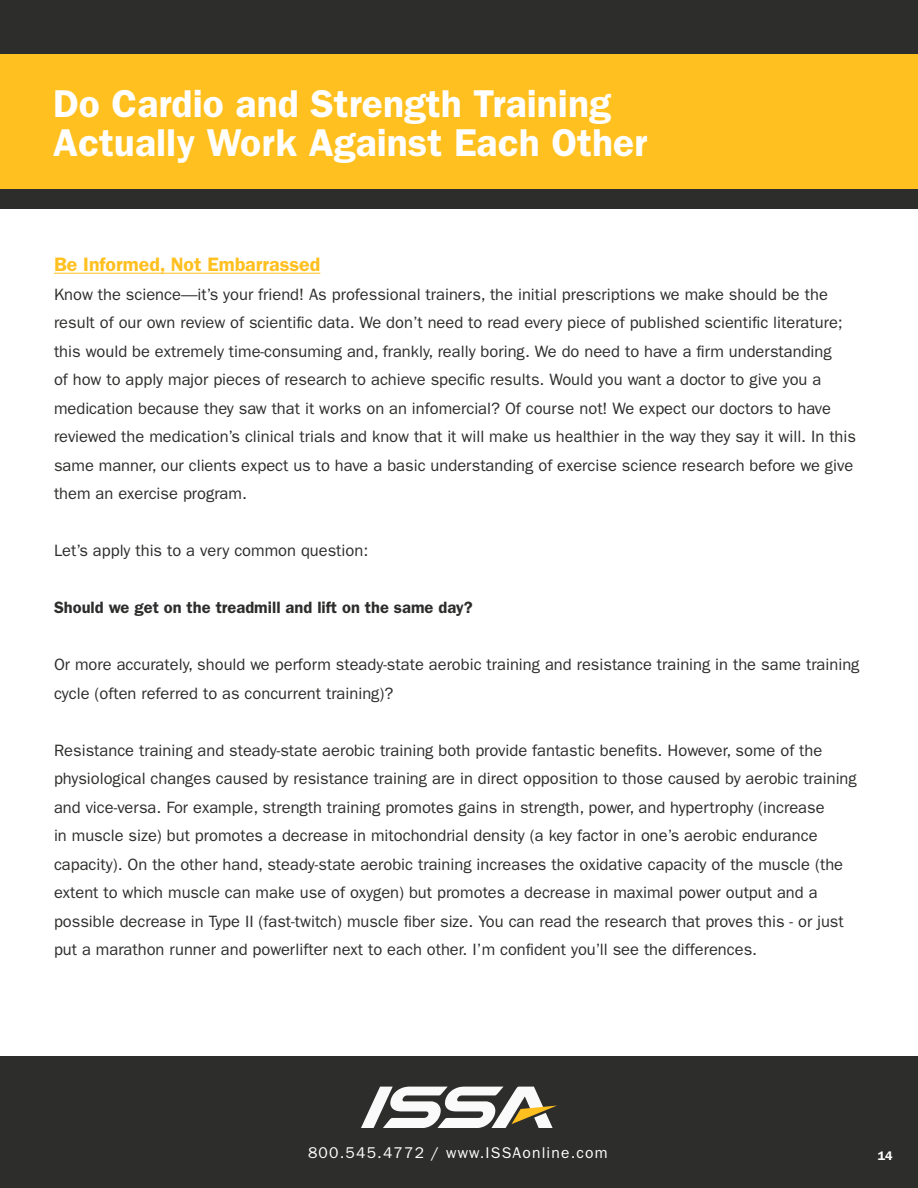
<style>
.page{position:relative;width:918px;height:1188px;background:#fff}
.page>*{position:absolute;margin:0;border:0;box-sizing:border-box;transform-origin:0 0}
.t1{font:600 39px/39px "Franklin Gothic";color:#fff}
.t2{font:600 19.5px "Franklin Gothic";color:#ffc020}
.t3{font:16.5px/28.5px "Franklin Gothic";color:#2d2d2c}
.t4{font:600 16.5px "Franklin Gothic";color:#2d2d2c}
.t5{font:15.6px "Franklin Gothic";letter-spacing:.075em;color:#fff}
.t6{font:600 12.45px "Franklin Gothic";color:#fff}
</style>
<div class="page">
<div style="left:0;top:0;width:918px;height:209px;background:#2d2d2c"></div>
<div style="left:0;top:1057px;width:918px;height:131px;background:#2d2d2c"></div>
<div style="left:0;top:54px;width:918px;height:135px;background:#ffc020"></div>
<hr style="left:54px;top:273px;width:266px;height:1px;background:#ffc020">
<svg style="left:361px;top:1087px;width:196px;height:41px"></svg>
<h1 class="t1" style="left:53px;top:84px;width:596px">Do Cardio and Strength Training<br>Actually Work Against Each Other</h1>
<p class="t2" style="left:54px;top:253px;width:268px">Be Informed, Not Embarrassed</p>
<p class="t3" style="left:54px;top:280px;width:804px">Know the science—it’s your friend! As professional trainers, the initial prescriptions we make should be the result of our own review of scientific data. We don’t need to read every piece of published scientific literature; this would be extremely time-consuming and, frankly, really boring. We do need to have a firm understanding<br>of how to apply major pieces of research to achieve specific results. Would you want a doctor to give you a medication because they saw that it works on an infomercial? Of course not! We expect our doctors to have reviewed the medication’s clinical trials and know that it will make us healthier in the way they say it will. In this same manner, our clients expect us to have a basic understanding of exercise science research before we give them an exercise program.</p>
<p class="t3" style="left:54px;top:537px;width:316px">Let’s apply this to a very common question:</p>
<p class="t4" style="left:54px;top:598px;width:420px">Should we get on the treadmill and lift on the same day?</p>
<p class="t3" style="left:54px;top:651px;width:807px">Or more accurately, should we perform steady-state aerobic training and resistance training in the same training cycle (often referred to as concurrent training)?</p>
<p class="t3" style="left:54px;top:736px;width:804px">Resistance training and steady-state aerobic training both provide fantastic benefits. However, some of the physiological changes caused by resistance training are in direct opposition to those caused by aerobic training and vice-versa. For example, strength training promotes gains in strength, power, and hypertrophy (increase<br>in muscle size) but promotes a decrease in mitochondrial density (a key factor in one’s aerobic endurance capacity). On the other hand, steady-state aerobic training increases the oxidative capacity of the muscle (the extent to which muscle can make use of oxygen) but promotes a decrease in maximal power output and a possible decrease in Type II (fast-twitch) muscle fiber size. You can read the research that proves this - or just put a marathon runner and powerlifter next to each other. I’m confident you’ll see the differences.</p>
<p class="t5" style="left:308px;top:1144px;width:301px">800.545.4772 / www.ISSAonline.com</p>
<p class="t6" style="left:878px;top:1148px;width:16px">14</p>
</div>
